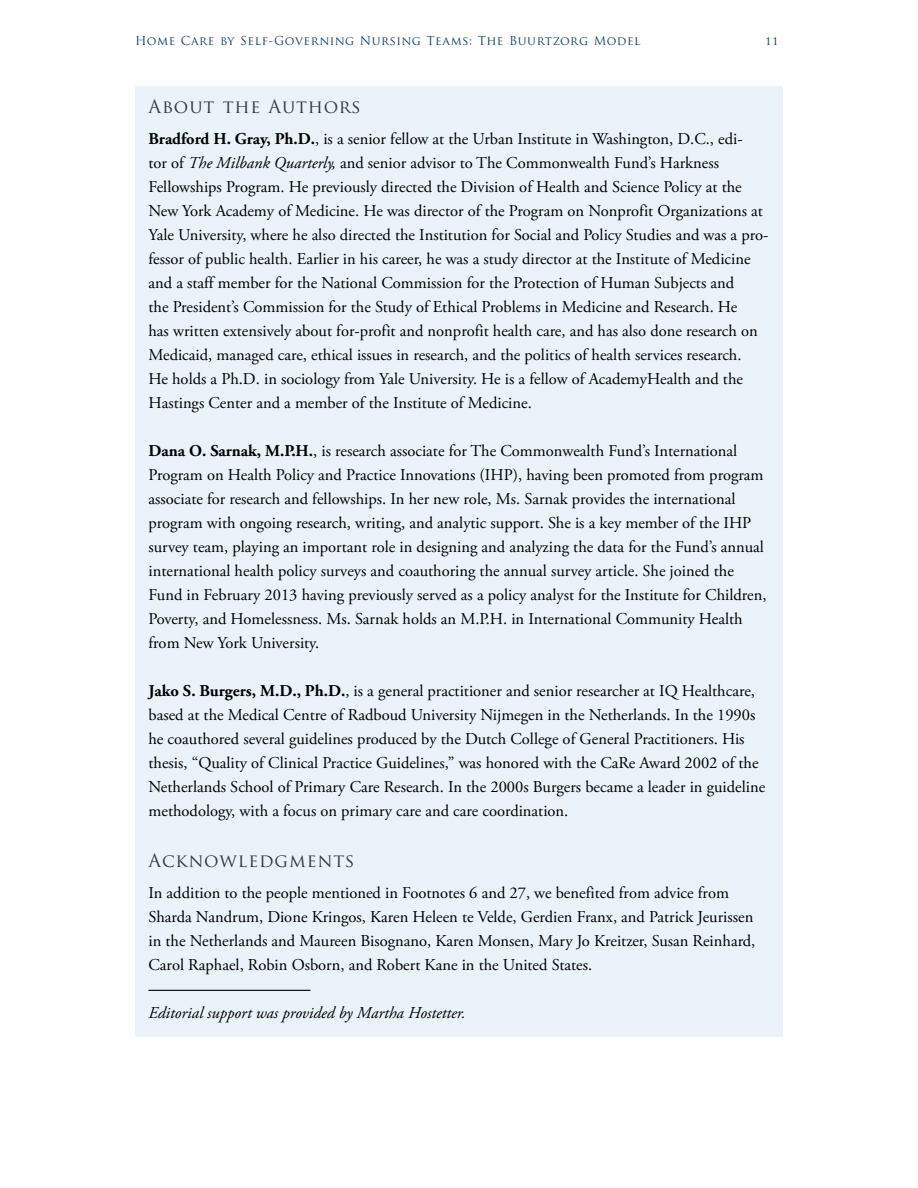
<style>
.page{position:relative;width:918px;height:1188px;background:#fff}
.page>*{position:absolute;margin:0;border:0;box-sizing:border-box;transform-origin:0 0}
.Head_-_ABOUT_ACKNOW{font:18px "Trajan Pro";letter-spacing:.05em;color:#33383b}
.BT_2_-_Garamond_IB{font:16.5px/24px "Adobe Garamond Pro";color:#000}
.BT_2_-_Garamond_IB-2{font:italic 16.5px "Adobe Garamond Pro";color:#000}
.t1{font:12px "Trajan Pro";letter-spacing:.05em;color:#104168}
.s1{font-weight:700}
.s2{font-style:italic}
</style>
<div class="page">
<div style="left:135px;top:86px;width:648px;height:951px;background:#eaf3f9"></div>
<hr style="left:148px;top:990px;width:162px;height:1px;background:#000">
<p class="t1" style="left:135px;top:33px;width:507px">Home Care by Self-Governing Nursing Teams: The Buurtzorg Model</p>
<p class="t1" style="left:765px;top:33px;width:15px">11</p>
<p class="Head_-_ABOUT_ACKNOW" style="left:148px;top:95px;width:214px">About the Authors</p>
<p class="BT_2_-_Garamond_IB" style="left:148px;top:128px;width:621px"><span class="s1">Bradford H. Gray, Ph.D.</span>, is a senior fellow at the Urban Institute in Washington, D.C., edi-<br>tor of <span class="s2">The Milbank Quarterly,</span> and senior advisor to The Commonwealth Fund’s Harkness Fellowships Program. He previously directed the Division of Health and Science Policy at the New York Academy of Medicine. He was director of the Program on Nonprofit Organizations at Yale University, where he also directed the Institution for Social and Policy Studies and was a pro&shy;fessor of public health. Earlier in his career, he was a study director at the Institute of Medicine and a staff member for the National Commission for the Protection of Human Subjects and<br>the President’s Commission for the Study of Ethical Problems in Medicine and Research. He<br>has written extensively about for-profit and nonprofit health care, and has also done research on Medicaid, managed care, ethical issues in research, and the politics of health services research.<br>He holds a Ph.D. in sociology from Yale University. He is a fellow of AcademyHealth and the Hastings Center and a member of the Institute of Medicine.</p>
<p class="BT_2_-_Garamond_IB" style="left:148px;top:440px;width:620px"><span class="s1">Dana O. Sarnak, M.P.H.</span>, is research associate for The Commonwealth Fund’s International Program on Health Policy and Practice Innovations (IHP), having been promoted from program associate for research and fellowships. In her new role, Ms. Sarnak provides the international program with ongoing research, writing, and analytic support. She is a key member of the IHP survey team, playing an important role in designing and analyzing the data for the Fund’s annual international health policy surveys and coauthoring the annual survey article. She joined the Fund in February 2013 having previously served as a policy analyst for the Institute for Children, Poverty, and Homelessness. Ms. Sarnak holds an M.P.H. in International Community Health from New York University.</p>
<p class="BT_2_-_Garamond_IB" style="left:148px;top:680px;width:618px"><span class="s1">Jako S. Burgers, M.D., Ph.D.</span>, is a general practitioner and senior researcher at IQ Healthcare, based at the Medical Centre of Radboud University Nijmegen in the Netherlands. In the 1990s he coauthored several guidelines produced by the Dutch College of General Practitioners. His thesis, “Quality of Clinical Practice Guidelines,” was honored with the CaRe Award 2002 of the Netherlands School of Primary Care Research. In the 2000s Burgers became a leader in guideline methodology, with a focus on primary care and care coordination.</p>
<p class="Head_-_ABOUT_ACKNOW" style="left:148px;top:849px;width:208px">Acknowledgments</p>
<p class="BT_2_-_Garamond_IB" style="left:148px;top:881px;width:608px">In addition to the people mentioned in Footnotes 6 and 27, we benefited from advice from Sharda Nandrum, Dione Kringos, Karen Heleen te Velde, Gerdien Franx, and Patrick Jeurissen in the Netherlands and Maureen Bisognano, Karen Monsen, Mary Jo Kreitzer, Susan Reinhard, Carol Raphael, Robin Osborn, and Robert Kane in the United States.</p>
<p class="BT_2_-_Garamond_IB-2" style="left:148px;top:1003px;width:319px">Editorial support was provided by Martha Hostetter.</p>
</div>
